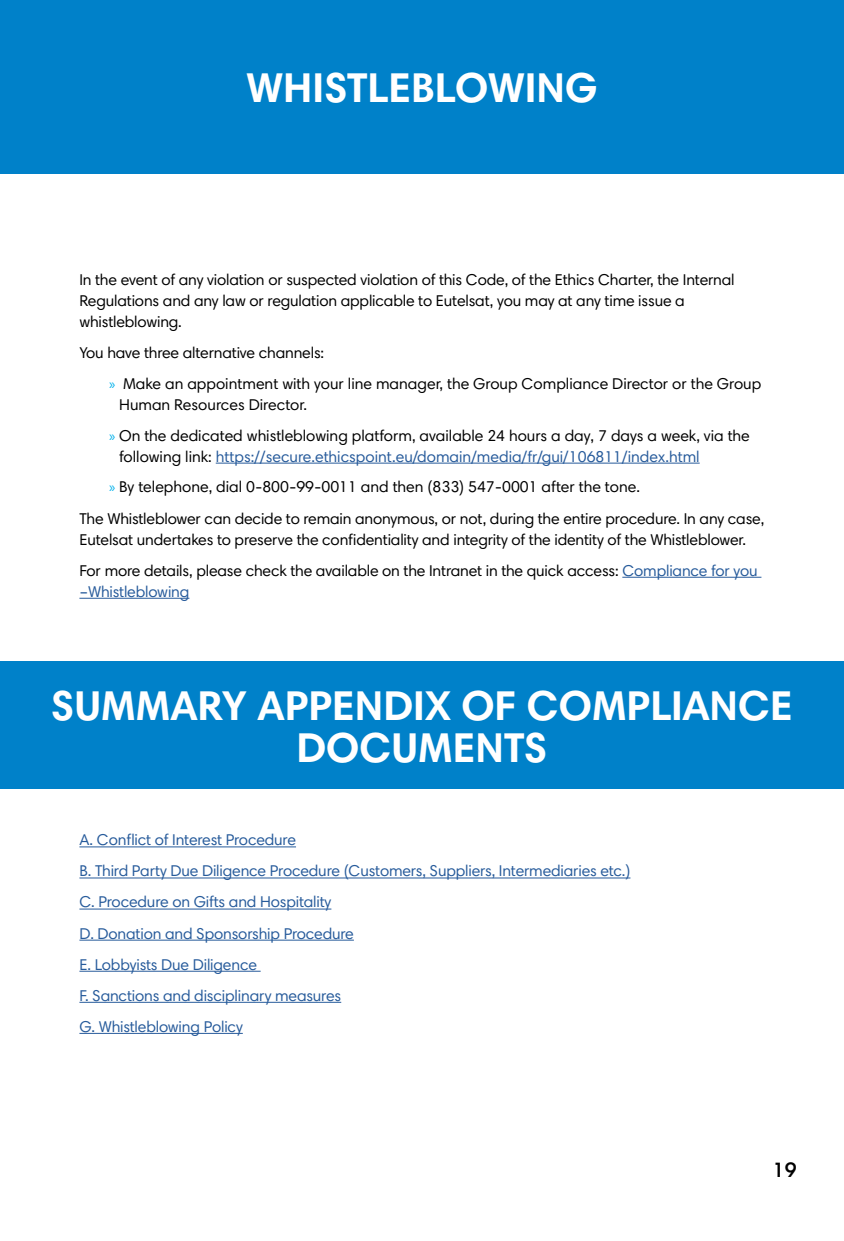
<style>
.page{position:relative;width:844px;height:1241px;background:#fff}
.page>*{position:absolute;margin:0;border:0;box-sizing:border-box;transform-origin:0 0}
.t1{font:700 42px/42px "Harmonia Sans Pro Cyr";color:#fff;text-align:center}
.t2{font:600 21px "Harmonia Sans Pro Cyr";color:#000}
.t3{font:15.75px/31px "Harmonia Sans Pro Cyr";letter-spacing:-.01em;color:#000}
.t4{font:15.75px/31px "Harmonia Sans Pro Cyr";letter-spacing:-.01em;color:#275b9b}
.s1{font-family:"Myriad Pro";font-size:14.88px;color:#00b1eb}
.s2{color:#000}
.s3{color:#275b9b}
</style>
<div class="page">
<div style="left:0;top:0;width:843px;height:174px;background:#0081c9"></div>
<div style="left:0;top:661px;width:843px;height:128px;background:#0081c9"></div>
<hr style="left:216px;top:462px;width:483px;height:1px;background:#275b9b">
<hr style="left:622px;top:576px;width:139px;height:1px;background:#275b9b">
<hr style="left:79px;top:597px;width:110px;height:1px;background:#275b9b">
<hr style="left:79px;top:846px;width:217px;height:1px;background:#275b9b">
<hr style="left:79px;top:877px;width:551px;height:1px;background:#275b9b">
<hr style="left:79px;top:908px;width:252px;height:1px;background:#275b9b">
<hr style="left:79px;top:939px;width:275px;height:1px;background:#275b9b">
<hr style="left:79px;top:970px;width:181px;height:1px;background:#275b9b">
<hr style="left:79px;top:1001px;width:262px;height:1px;background:#275b9b">
<hr style="left:79px;top:1032px;width:164px;height:1px;background:#275b9b">
<h1 class="t1" style="left:246px;top:66px;width:352px">WHISTLEBLOWING</h1>
<p class="t3" style="left:79px;top:268px;width:656px;line-height:21px">In the event of any violation or suspected violation of this Code, of the Ethics Charter, the Internal<br>Regulations and any law or regulation applicable to Eutelsat, you may at any time issue a whistleblowing.</p>
<p class="t3" style="left:109px;top:336px;width:653px;text-indent:-30px">You have three alternative channels:<br><span class="s1">»</span> Make an appointment with your line manager, the Group Compliance Director or the Group</p>
<p class="t3" style="left:109px;top:388px;width:642px;text-indent:10px">Human Resources Director.<br><span class="s1">»</span> On the dedicated whistleblowing platform, available 24 hours a day, 7 days a week, via the</p>
<p class="t4" style="left:119px;top:440px;width:582px"><span class="s2">following link:</span> https://secure.ethicspoint.eu/domain/media/fr/gui/106811/index.html</p>
<p class="t3" style="left:109px;top:471px;width:532px"><span class="s1">»</span> By telephone, dial 0-800-99-0011 and then (833) 547-0001 after the tone.</p>
<p class="t3" style="left:79px;top:502px;width:686px">The Whistleblower can decide to remain anonymous, or not, during the entire procedure. In any case,</p>
<p class="t3" style="left:79px;top:523px;width:679px">Eutelsat undertakes to preserve the confidentiality and integrity of the identity of the Whistleblower.<br>For more details, please check the available on the Intranet in the quick access: <span class="s3">Compliance for you</span></p>
<p class="t4" style="left:79px;top:575px;width:111px">–Whistleblowing</p>
<h1 class="t1" style="left:51px;top:683px;width:743px">SUMMARY APPENDIX OF COMPLIANCE<br>DOCUMENTS</h1>
<p class="t4" style="left:79px;top:824px;width:552px">A. Conflict of Interest Procedure<br>B. Third Party Due Diligence Procedure (Customers, Suppliers, Intermediaries etc.)<br>C. Procedure on Gifts and Hospitality<br>D. Donation and Sponsorship Procedure<br>E. Lobbyists Due Diligence<br>F. Sanctions and disciplinary measures<br>G. Whistleblowing Policy</p>
<h2 class="t2" style="left:772px;top:1156px;width:25px">19</h2>
</div>
